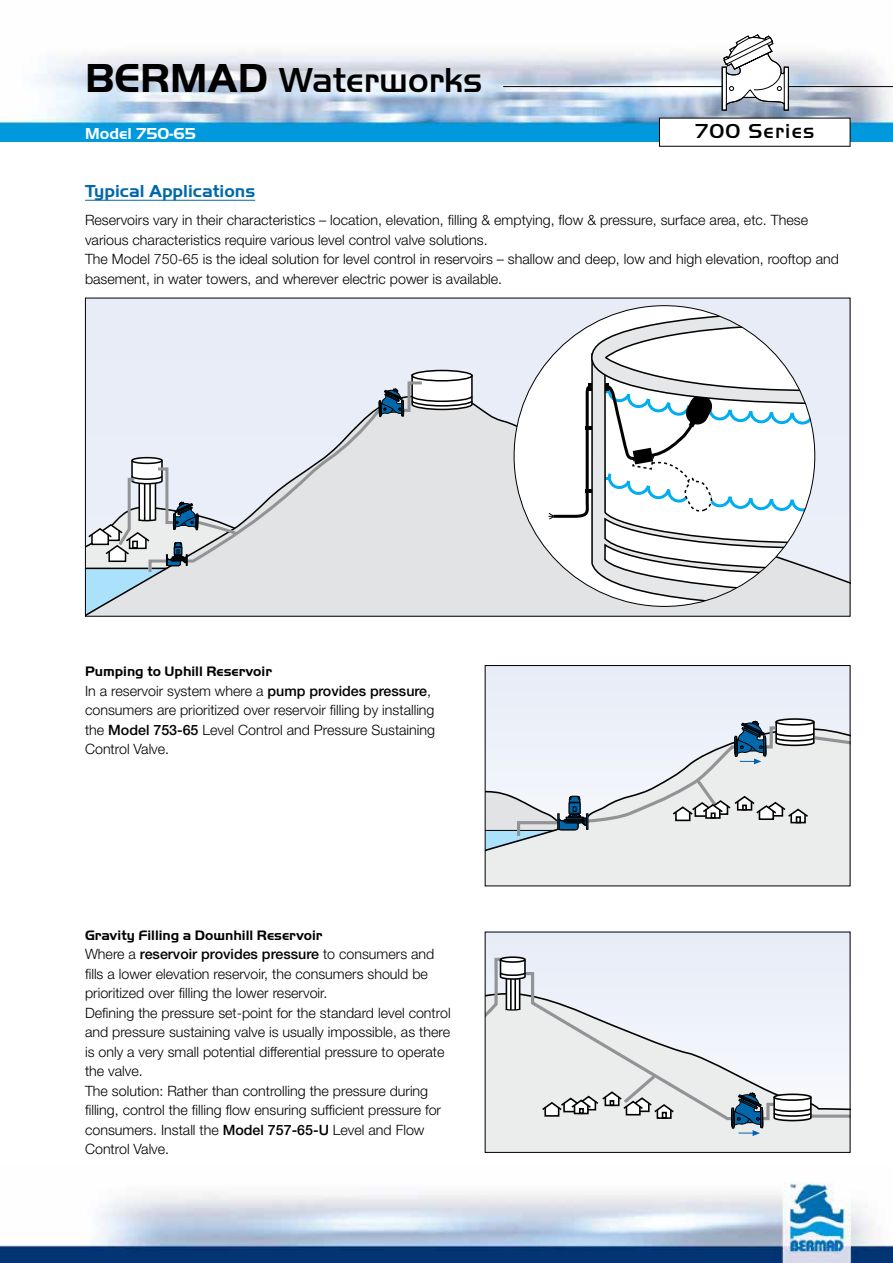
<style>
.page{position:relative;width:893px;height:1263px;background:#fff}
.page>*{position:absolute;margin:0;border:0;box-sizing:border-box;transform-origin:0 0}
.t1{font:500 36px "Handel Got D";letter-spacing:-.005em;color:#000}
.t2{font:500 21px "Handel Got D";letter-spacing:.06em;color:#000}
.t3{font:700 18px "Handel Got D";color:#0068ab}
.t4{font:700 16.5px "Handel Got D";color:#fff}
.t5{font:300 14.25px/19.5px "Helvetica Neue";color:#000}
.t6{font:700 14.25px "Handel Got D";color:#000}
.s1{font-weight:700;font-size:42px}
.s2{font-weight:500}
</style>
<div class="page">
<img style="left:0;top:52px;width:893px;height:90px">
<img style="left:0;top:1182px;width:893px;height:81px">
<hr style="left:503px;top:86px;width:390px;height:1px;background:#000">
<svg style="left:721px;top:34px;width:68px;height:77px"></svg>
<div style="left:784px;top:67px;width:5px;height:44px;border:1px solid #000"></div>
<div style="left:659px;top:118px;width:191px;height:28px;background:#fff"></div>
<div style="left:659px;top:118px;width:191px;height:29px;border:1px solid #000"></div>
<hr style="left:85px;top:200px;width:170px;height:1px;background:#0068ab">
<div style="left:85px;top:298px;width:765px;height:318px;background:#e7ecf7"></div>
<svg style="left:87px;top:395px;width:761px;height:220px"></svg>
<svg style="left:87px;top:369px;width:387px;height:206px"></svg>
<div style="left:514px;top:306px;width:301px;height:300px;background:#fff;border-radius:50%"></div>
<svg style="left:590px;top:520px;width:225px;height:86px"></svg>
<svg style="left:548px;top:310px;width:267px;height:210px"></svg>
<div style="left:485px;top:665px;width:365px;height:221px;background:#e9eef8"></div>
<svg style="left:487px;top:718px;width:361px;height:166px"></svg>
<div style="left:485px;top:665px;width:365px;height:221px;border:1px solid #000"></div>
<div style="left:485px;top:932px;width:365px;height:219px;background:#e8edf8"></div>
<svg style="left:813px;top:1057px;width:35px;height:94px"></svg>
<svg style="left:813px;top:1114px;width:35px;height:4px"></svg>
<svg style="left:487px;top:956px;width:326px;height:195px"></svg>
<div style="left:485px;top:932px;width:365px;height:221px;border:1px solid #000"></div>
<h1 class="t1" style="left:85px;top:59px;width:399px"><span class="s1">BERMAD</span> Waterworks</h1>
<p class="t4" style="left:85px;top:128px;width:112px">Model 750-65</p>
<h2 class="t2" style="left:695px;top:119px;width:121px">700 Series</h2>
<p class="t3" style="left:85px;top:185px;width:172px">Typical Applications</p>
<p class="t5" style="left:85px;top:211px;width:755px">Reservoirs vary in their characteristics – location, elevation, filling &amp; emptying, flow &amp; pressure, surface area, etc. These various characteristics require various level control valve solutions.<br>The Model 750-65 is the ideal solution for level control in reservoirs – shallow and deep, low and high elevation, rooftop and basement, in water towers, and wherever electric power is available.</p>
<p class="t6" style="left:85px;top:666px;width:188px">Pumping to Uphill Reservoir</p>
<p class="t5" style="left:85px;top:682px;width:352px">In a reservoir system where a <span class="s2">pump provides pressure</span>, consumers are prioritized over reservoir filling by installing the <span class="s2">Model 753-65</span> Level Control and Pressure Sustaining Control Valve.</p>
<p class="t6" style="left:85px;top:930px;width:239px">Gravity Filling a Downhill Reservoir</p>
<p class="t5" style="left:85px;top:945px;width:367px">Where a <span class="s2">reservoir provides pressure</span> to consumers and fills a lower elevation reservoir, the consumers should be prioritized over filling the lower reservoir.<br>Defining the pressure set-point for the standard level control and pressure sustaining valve is usually impossible, as there is only a very small potential differential pressure to operate the valve.<br>The solution: Rather than controlling the pressure during filling, control the filling flow ensuring sufficient pressure for consumers. Install the <span class="s2">Model 757-65-U</span> Level and Flow Control Valve.</p>
</div>
